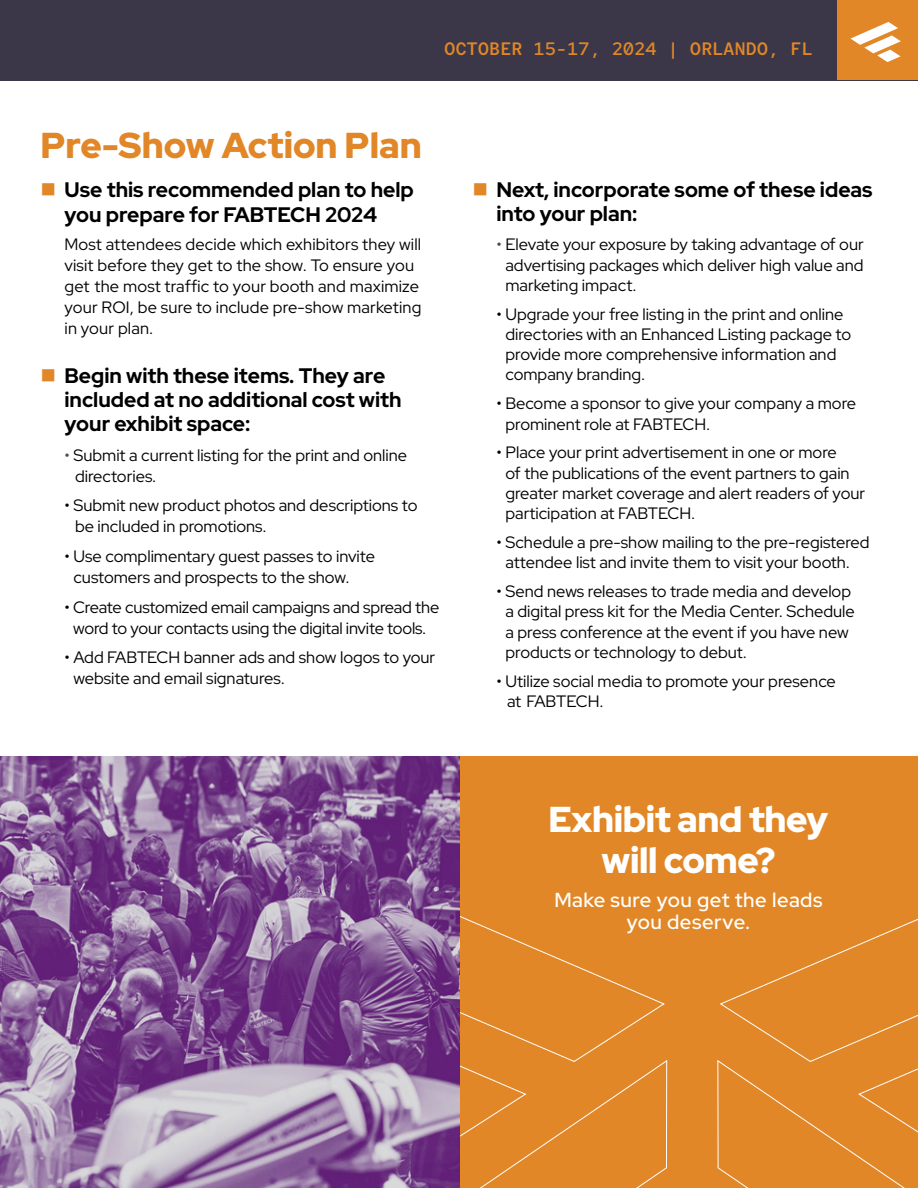
<style>
.page{position:relative;width:918px;height:1188px;background:#fff}
.page>*{position:absolute;margin:0;border:0;box-sizing:border-box;transform-origin:0 0}
.t1{font:900 36px/40.5px "Red Hat Display";letter-spacing:-.01em;color:#fff;text-align:center}
.t2{font:900 36px "Red Hat Display";color:#e18727}
.t3{font:800 21px/24px "Red Hat Display";color:#000}
.t4{font:600 20.25px/22.5px "Red Hat Display";letter-spacing:.025em;color:#fff;text-align:center}
.t5{font:500 18px "Red Hat Mono";letter-spacing:.02em;color:#e18727}
.t6{font:16.5px/20.2px "Red Hat Display";color:#000}
.s1{color:#e18727}
.s2{color:#4d4d4f}
</style>
<div class="page">
<div style="left:0;top:0;width:918px;height:80px;background:#3b3749"></div>
<div style="left:837px;top:0;width:81px;height:80px;background:#e18727"></div>
<svg style="left:850px;top:22px;width:51px;height:40px"></svg>
<div style="left:459px;top:756px;width:459px;height:432px;background:#e18727"></div>
<svg style="left:459px;top:856px;width:459px;height:332px"></svg>
<img style="left:0;top:756px;width:459px;height:432px">
<p class="t5" style="left:445px;top:37px;width:369px">OCTOBER 15-17, 2024 | ORLANDO, FL</p>
<h1 class="t2" style="left:40px;top:122px;width:383px">Pre-Show Action Plan</h1>
<p class="t3" style="left:65px;top:177px;width:351px;line-height:25.2px;text-indent:-24px"><span class="s1">■</span> Use this recommended plan to help you prepare for FABTECH 2024</p>
<p class="t6" style="left:65px;top:233px;width:358px;line-height:21px">Most attendees decide which exhibitors they will visit before they get to the show. To ensure you get the most traffic to your booth and maximize your ROI, be sure to include pre-show marketing in your plan.</p>
<p class="t3" style="left:65px;top:364px;width:339px;text-indent:-24px"><span class="s1">■</span> Begin with these items. They are included at no additional cost with your exhibit space:</p>
<p class="t6" style="left:75px;top:444px;width:334px;line-height:21px;text-indent:-11px"><span class="s2">•</span> Submit a current listing for the print and online directories.</p>
<p class="t6" style="left:75px;top:495px;width:344px;line-height:21px;text-indent:-10px">• Submit new product photos and descriptions to be included in promotions.</p>
<p class="t6" style="left:73px;top:545px;width:303px;line-height:21px;text-indent:-9px">• Use complimentary guest passes to invite customers and prospects to the show.</p>
<p class="t6" style="left:65px;top:596px;width:376px;line-height:21px;text-align:center">• Create customized email campaigns and spread the word to your contacts using the digital invite tools.</p>
<p class="t6" style="left:73px;top:647px;width:363px;line-height:21px;text-indent:-9px">• Add FABTECH banner ads and show logos to your website and email signatures.</p>
<p class="t3" style="left:497px;top:177px;width:378px;text-indent:-24px"><span class="s1">■</span> Next, incorporate some of these ideas into your plan:</p>
<p class="t6" style="left:505px;top:234px;width:360px;text-align:justify;text-indent:-9px"><span class="s2">•</span> Elevate your exposure by taking advantage of our advertising packages which deliver high value and marketing impact.</p>
<p class="t6" style="left:505px;top:303px;width:347px;text-indent:-9px">• Upgrade your free listing in the print and online directories with an Enhanced Listing package to provide more comprehensive information and company branding.</p>
<p class="t6" style="left:505px;top:393px;width:352px;text-indent:-9px">• Become a sponsor to give your company a more prominent role at FABTECH.</p>
<p class="t6" style="left:505px;top:442px;width:361px;text-indent:-9px">• Place your print advertisement in one or more<br>of the publications of the event partners to gain greater market coverage and alert readers of your participation at FABTECH.</p>
<p class="t6" style="left:505px;top:532px;width:366px;text-indent:-9px">• Schedule a pre-show mailing to the pre-registered attendee list and invite them to visit your booth.</p>
<p class="t6" style="left:505px;top:581px;width:351px;text-indent:-9px">• Send news releases to trade media and develop a digital press kit for the Media Center. Schedule a press conference at the event if you have new products or technology to debut.</p>
<p class="t6" style="left:507px;top:671px;width:330px;text-indent:-10px">• Utilize social media to promote your presence at FABTECH.</p>
<h1 class="t1" style="left:549px;top:799px;width:281px">Exhibit and they will come?</h1>
<p class="t4" style="left:554px;top:888px;width:270px">Make sure you get the leads you deserve.</p>
</div>
